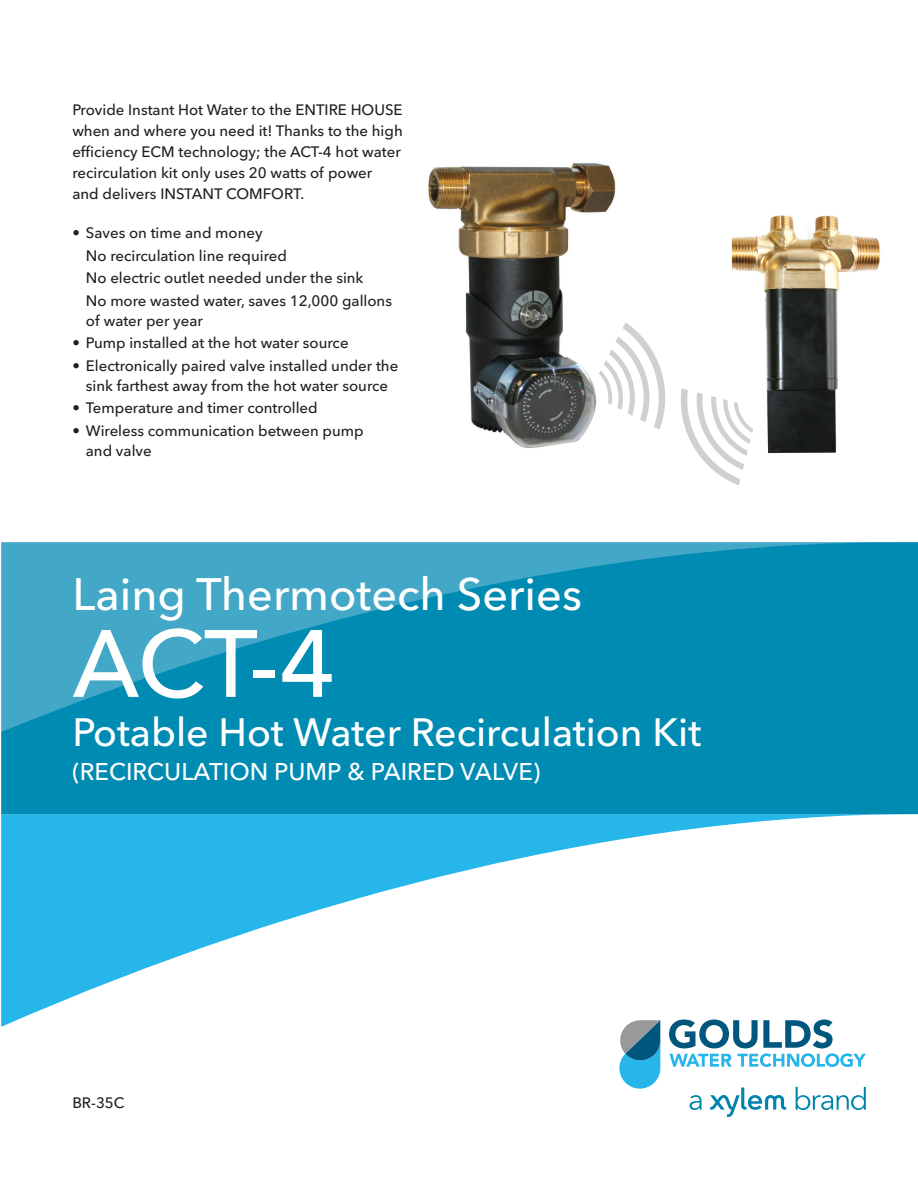
<style>
.page{position:relative;width:918px;height:1188px;background:#fff}
.page>*{position:absolute;margin:0;border:0;box-sizing:border-box;transform-origin:0 0}
.t1{font:500 94.35px "Avenir Next LT Pro";color:#fff}
.t2{font:500 45px "Avenir Next LT Pro";color:#fff}
.t3{font:500 39.15px "Avenir Next LT Pro";color:#fff}
.t4{font:500 24px "Avenir Next LT Pro";color:#fff}
.t5{font:500 15px/21px "Avenir Next LT Pro";color:#231f20}
</style>
<div class="page">
<svg style="left:669px;top:1027px;width:197px;height:40px"></svg>
<svg style="left:619px;top:1027px;width:41px;height:62px;background:#4ca0c1"></svg>
<svg style="left:690px;top:1095px;width:12px;height:15px"></svg>
<svg style="left:796px;top:1087px;width:70px;height:23px"></svg>
<svg style="left:710px;top:1088px;width:76px;height:29px"></svg>
<svg style="left:1px;top:814px;width:912px;height:213px"></svg>
<svg style="left:1px;top:542px;width:917px;height:272px;background:#0f91b7"></svg>
<img style="left:731px;top:215px;width:150px;height:238px">
<img style="left:428px;top:163px;width:188px;height:285px">
<svg style="left:681px;top:363px;width:102px;height:122px"></svg>
<svg style="left:577px;top:322px;width:89px;height:123px"></svg>
<p class="t5" style="left:72px;top:99px;width:332px">Provide Instant Hot Water to the ENTIRE HOUSE when and where you need it! Thanks to the high efficiency ECM technology; the ACT-4 hot water recirculation kit only uses 20 watts of power<br>and delivers INSTANT COMFORT.</p>
<p class="t5" style="left:72px;top:222px;width:192px">• Saves on time and money</p>
<p class="t5" style="left:86px;top:245px;width:203px">No recirculation line required</p>
<p class="t5" style="left:86px;top:268px;width:279px">No electric outlet needed under the sink</p>
<p class="t5" style="left:86px;top:291px;width:308px;line-height:19.5px">No more wasted water, saves 12,000 gallons of water per year</p>
<p class="t5" style="left:72px;top:333px;width:278px">• Pump installed at the hot water source</p>
<p class="t5" style="left:72px;top:356px;width:327px;line-height:19.5px;text-align:center">• Electronically paired valve installed under the sink farthest away from the hot water source</p>
<p class="t5" style="left:72px;top:398px;width:247px">• Temperature and timer controlled</p>
<p class="t5" style="left:86px;top:421px;width:279px;line-height:19.5px;text-indent:-14px">• Wireless communication between pump and valve</p>
<p class="t2" style="left:72px;top:567px;width:511px">Laing Thermotech Series</p>
<p class="t1" style="left:72px;top:607px;width:265px">ACT-4</p>
<p class="t3" style="left:72px;top:708px;width:631px">Potable Hot Water Recirculation Kit</p>
<p class="t4" style="left:72px;top:757px;width:470px">(RECIRCULATION PUMP &amp; PAIRED VALVE)</p>
<p class="t5" style="left:72px;top:1093px;width:54px">BR-35C</p>
</div>
